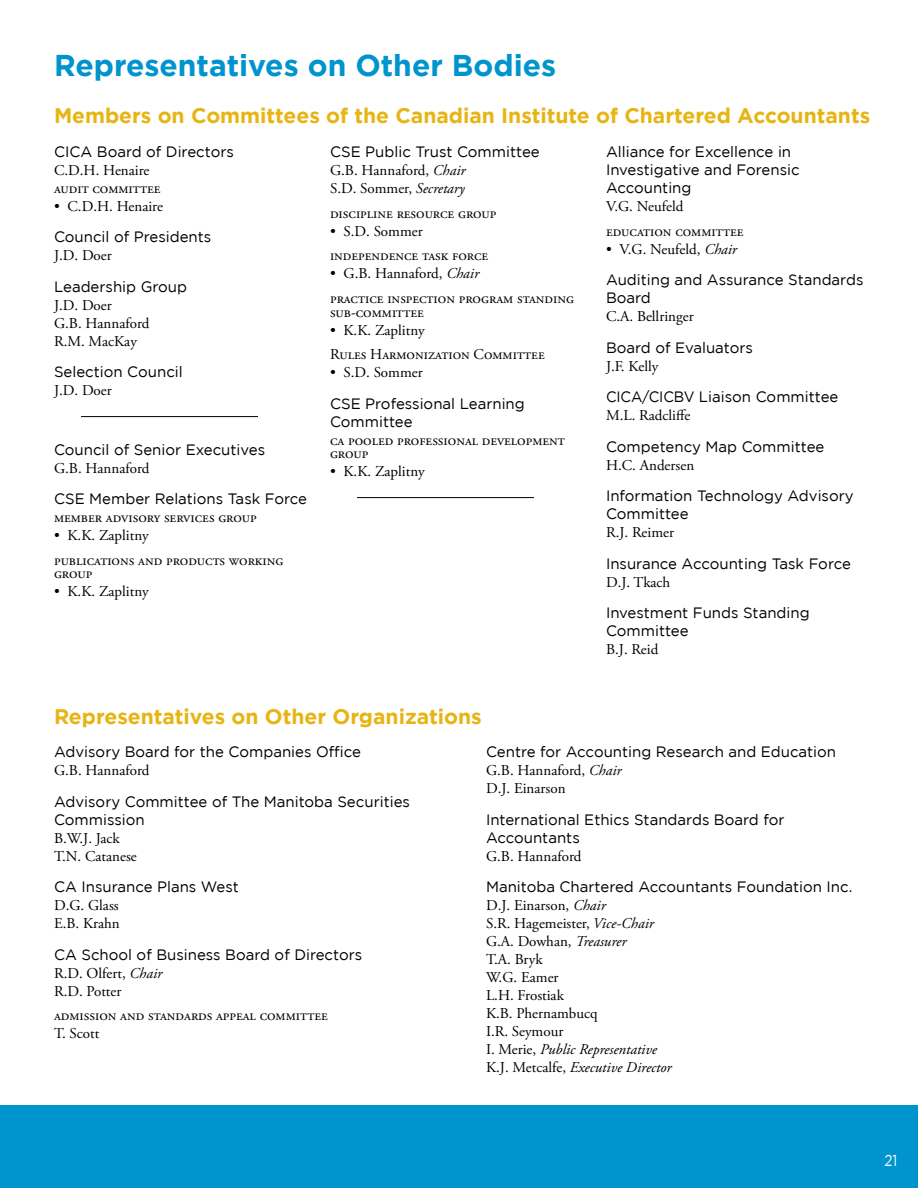
<style>
.page{position:relative;width:918px;height:1188px;background:#fff}
.page>*{position:absolute;margin:0;border:0;box-sizing:border-box;transform-origin:0 0}
.t1{font:700 30px "Gotham";color:#0094ce}
.t2{font:700 21px "Gotham";color:#e7b513}
.t3{font:15.9px "Gotham";color:#fff;scale:.85 1}
.t4{font:15px/18px "Adobe Garamond Pro";color:#000}
.t5{font:15px/18px "Gotham";color:#000}
.t6{font:15px "Gotham";color:#000;scale:.96 1}
.s1{font-style:italic}
</style>
<div class="page">
<div style="left:0;top:1106px;width:918px;height:82px;background:#0094ce"></div>
<hr style="left:81px;top:416px;width:177px;height:1px;background:#000">
<hr style="left:357px;top:497px;width:177px;height:1px;background:#000">
<h1 class="t1" style="left:54px;top:48px;width:504px">Representatives on Other Bodies</h1>
<h2 class="t2" style="left:54px;top:104px;width:818px">Members on Committees of the Canadian Institute of Chartered Accountants</h2>
<p class="t5" style="left:54px;top:142px;width:181px">CICA Board of Directors</p>
<p class="t4" style="left:54px;top:162px;width:108px">C.D.H. Henaire audit committee</p>
<p class="t4" style="left:54px;top:198px;width:111px">• C.D.H. Henaire</p>
<p class="t5" style="left:54px;top:228px;width:159px">Council of Presidents</p>
<p class="t4" style="left:54px;top:247px;width:59px">J.D. Doer</p>
<p class="t5" style="left:54px;top:277px;width:135px">Leadership Group</p>
<p class="t4" style="left:54px;top:297px;width:97px">J.D. Doer<br>G.B. Hannaford<br>R.M. MacKay</p>
<p class="t5" style="left:54px;top:363px;width:130px">Selection Council</p>
<p class="t4" style="left:54px;top:382px;width:59px">J.D. Doer</p>
<p class="t5" style="left:606px;top:142px;width:195px">Alliance for Excellence in<br>Investigative and Forensic<br>Accounting</p>
<p class="t4" style="left:606px;top:194px;width:139px;line-height:24.8px">V.G. Neufeld education committee</p>
<p class="t4" style="left:606px;top:240px;width:133px">• V.G. Neufeld, <span class="s1">Chair</span></p>
<p class="t5" style="left:606px;top:270px;width:259px">Auditing and Assurance Standards<br>Board</p>
<p class="t4" style="left:606px;top:308px;width:89px">C.A. Bellringer</p>
<p class="t5" style="left:606px;top:338px;width:148px">Board of Evaluators</p>
<p class="t4" style="left:606px;top:357px;width:54px">J.F. Kelly</p>
<p class="t6" style="left:606px;top:388px;width:244px">CICA/CICBV Liaison Committee</p>
<p class="t4" style="left:606px;top:407px;width:86px">M.L. Radcliffe</p>
<p class="t5" style="left:606px;top:437px;width:220px">Competency Map Committee</p>
<p class="t4" style="left:606px;top:456px;width:90px">H.C. Andersen</p>
<p class="t5" style="left:606px;top:486px;width:249px">Information Technology Advisory<br>Committee</p>
<p class="t4" style="left:606px;top:524px;width:70px">R.J. Reimer</p>
<p class="t5" style="left:606px;top:554px;width:246px">Insurance Accounting Task Force</p>
<p class="t4" style="left:606px;top:573px;width:66px">D.J. Tkach</p>
<p class="t5" style="left:606px;top:603px;width:205px">Investment Funds Standing<br>Committee</p>
<p class="t4" style="left:606px;top:641px;width:54px">B.J. Reid</p>
<p class="t5" style="left:330px;top:142px;width:211px">CSE Public Trust Committee</p>
<p class="t4" style="left:330px;top:162px;width:137px">G.B. Hannaford, <span class="s1">Chair<br></span>S.D. Sommer, <span class="s1">Secretary</span></p>
<p class="t4" style="left:330px;top:204px;width:168px">discipline resource group</p>
<p class="t4" style="left:330px;top:219px;width:160px;line-height:24.8px">• S.D. Sommer independence task force</p>
<p class="t4" style="left:330px;top:262px;width:246px;line-height:24.8px">• G.B. Hannaford, <span class="s1">Chair<br></span>practice inspection program standing</p>
<p class="t4" style="left:330px;top:303px;width:95px">sub-committee</p>
<p class="t4" style="left:330px;top:318px;width:216px;line-height:24.8px">• K.K. Zaplitny<br>Rules Harmonization Committee</p>
<p class="t4" style="left:330px;top:364px;width:94px">• S.D. Sommer</p>
<p class="t5" style="left:330px;top:394px;width:196px">CSE Professional Learning<br>Committee</p>
<p class="t4" style="left:330px;top:434px;width:236px;line-height:13.5px">ca pooled professional development group</p>
<p class="t4" style="left:330px;top:463px;width:96px">• K.K. Zaplitny</p>
<p class="t5" style="left:54px;top:440px;width:213px">Council of Senior Executives</p>
<p class="t4" style="left:54px;top:459px;width:97px">G.B. Hannaford</p>
<p class="t5" style="left:54px;top:490px;width:255px">CSE Member Relations Task Force</p>
<p class="t4" style="left:54px;top:509px;width:204px">member advisory services group</p>
<p class="t4" style="left:54px;top:524px;width:231px;line-height:24.8px">• K.K. Zaplitny<br>publications and products working</p>
<p class="t4" style="left:54px;top:565px;width:40px">group</p>
<p class="t4" style="left:54px;top:583px;width:96px">• K.K. Zaplitny</p>
<h2 class="t2" style="left:54px;top:704px;width:429px">Representatives on Other Organizations</h2>
<p class="t5" style="left:54px;top:743px;width:308px">Advisory Board for the Companies Office</p>
<p class="t4" style="left:54px;top:762px;width:97px">G.B. Hannaford</p>
<p class="t5" style="left:54px;top:792px;width:358px">Advisory Committee of The Manitoba Securities<br>Commission</p>
<p class="t4" style="left:54px;top:830px;width:84px">B.W.J. Jack<br>T.N. Catanese</p>
<p class="t5" style="left:54px;top:878px;width:186px">CA Insurance Plans West</p>
<p class="t4" style="left:54px;top:897px;width:67px">D.G. Glass<br>E.B. Krahn</p>
<p class="t5" style="left:54px;top:945px;width:310px">CA School of Business Board of Directors</p>
<p class="t4" style="left:54px;top:965px;width:110px">R.D. Olfert, <span class="s1">Chair<br></span>R.D. Potter</p>
<p class="t4" style="left:54px;top:1007px;width:275px">admission and standards appeal committee<br>T. Scott</p>
<p class="t5" style="left:486px;top:743px;width:352px">Centre for Accounting Research and Education</p>
<p class="t4" style="left:486px;top:762px;width:137px">G.B. Hannaford, <span class="s1">Chair<br></span>D.J. Einarson</p>
<p class="t5" style="left:486px;top:810px;width:300px">International Ethics Standards Board for<br>Accountants</p>
<p class="t4" style="left:486px;top:848px;width:97px">G.B. Hannaford</p>
<p class="t5" style="left:486px;top:878px;width:368px">Manitoba Chartered Accountants Foundation Inc.</p>
<p class="t4" style="left:486px;top:897px;width:187px">D.J. Einarson, <span class="s1">Chair<br></span>S.R. Hagemeister, <span class="s1">Vice-Chair<br></span>G.A. Dowhan, <span class="s1">Treasurer<br></span>T.A. Bryk<br>W.G. Eamer<br>L.H. Frostiak<br>K.B. Phernambucq<br>I.R. Seymour<br>I. Merie, <span class="s1">Public Representative<br></span>K.J. Metcalfe, <span class="s1">Executive Director</span></p>
<p class="t3" style="left:885px;top:1152px;width:17px">21</p>
</div>
